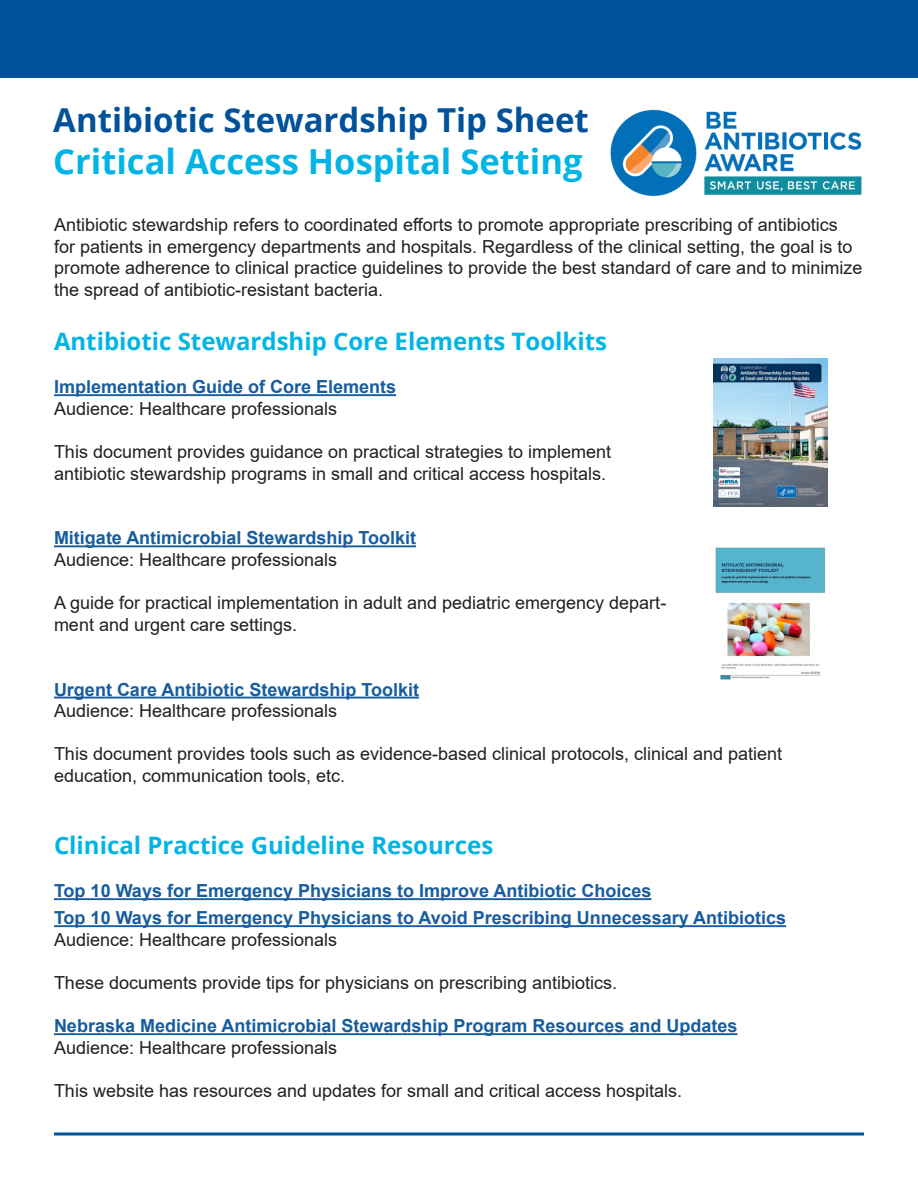
<style>
.page{position:relative;width:918px;height:1188px;background:#fff}
.page>*{position:absolute;margin:0;border:0;box-sizing:border-box;transform-origin:0 0}
.t1{font:700 34.5px "Open Sans";color:#00b5e6}
.t2{font:700 33px "Open Sans";color:#01529a}
.t3{font:700 24px "Open Sans";color:#00b5e6}
.t4{font:18px/21.6px "Arial";color:#231f20}
.t5{font:700 18px "Arial";color:#175d9e}
</style>
<div class="page">
<div style="left:0;top:0;width:918px;height:78px;background:#01529a"></div>
<svg style="left:54px;top:1132px;width:810px;height:4px;background:#407db3"></svg>
<hr style="left:54px;top:394px;width:342px;height:2px;background:#175d9e">
<hr style="left:54px;top:545px;width:362px;height:2px;background:#175d9e">
<hr style="left:54px;top:697px;width:365px;height:2px;background:#175d9e">
<hr style="left:54px;top:898px;width:597px;height:2px;background:#175d9e">
<hr style="left:54px;top:925px;width:732px;height:2px;background:#175d9e">
<hr style="left:54px;top:1033px;width:684px;height:2px;background:#175d9e">
<img style="left:610px;top:109px;width:252px;height:88px">
<img style="left:713px;top:359px;width:114px;height:148px">
<img style="left:715px;top:547px;width:110px;height:133px">
<p class="t2" style="left:53px;top:97px;width:537px">Antibiotic Stewardship Tip Sheet</p>
<p class="t1" style="left:53px;top:137px;width:531px">Critical Access Hospital Setting</p>
<p class="t4" style="left:54px;top:214px;width:810px">Antibiotic stewardship refers to coordinated efforts to promote appropriate prescribing of antibiotics for patients in emergency departments and hospitals. Regardless of the clinical setting, the goal is to promote adherence to clinical practice guidelines to provide the best standard of care and to minimize the spread of antibiotic-resistant bacteria.</p>
<p class="t3" style="left:54px;top:324px;width:555px">Antibiotic Stewardship Core Elements Toolkits</p>
<p class="t5" style="left:54px;top:374px;width:344px">Implementation Guide of Core Elements</p>
<p class="t4" style="left:54px;top:398px;width:285px">Audience: Healthcare professionals</p>
<p class="t4" style="left:54px;top:441px;width:559px">This document provides guidance on practical strategies to implement</p>
<p class="t4" style="left:54px;top:462px;width:554px">antibiotic stewardship programs in small and critical access hospitals.</p>
<p class="t5" style="left:54px;top:525px;width:364px">Mitigate Antimicrobial Stewardship Toolkit</p>
<p class="t4" style="left:54px;top:549px;width:285px">Audience: Healthcare professionals</p>
<p class="t4" style="left:54px;top:592px;width:614px">A guide for practical implementation in adult and pediatric emergency depart&shy;ment and urgent care settings.</p>
<p class="t5" style="left:54px;top:677px;width:367px">Urgent Care Antibiotic Stewardship Toolkit</p>
<p class="t4" style="left:54px;top:700px;width:285px">Audience: Healthcare professionals</p>
<p class="t4" style="left:54px;top:743px;width:730px">This document provides tools such as evidence-based clinical protocols, clinical and patient</p>
<p class="t4" style="left:54px;top:765px;width:293px">education, communication tools, etc.</p>
<p class="t3" style="left:54px;top:828px;width:441px">Clinical Practice Guideline Resources</p>
<p class="t5" style="left:54px;top:878px;width:599px">Top 10 Ways for Emergency Physicians to Improve Antibiotic Choices</p>
<p class="t5" style="left:54px;top:905px;width:734px">Top 10 Ways for Emergency Physicians to Avoid Prescribing Unnecessary Antibiotics</p>
<p class="t4" style="left:54px;top:929px;width:285px">Audience: Healthcare professionals</p>
<p class="t4" style="left:54px;top:972px;width:565px">These documents provide tips for physicians on prescribing antibiotics.</p>
<p class="t5" style="left:54px;top:1013px;width:685px">Nebraska Medicine Antimicrobial Stewardship Program Resources and Updates</p>
<p class="t4" style="left:54px;top:1037px;width:285px">Audience: Healthcare professionals</p>
<p class="t4" style="left:54px;top:1080px;width:630px">This website has resources and updates for small and critical access hospitals.</p>
</div>
